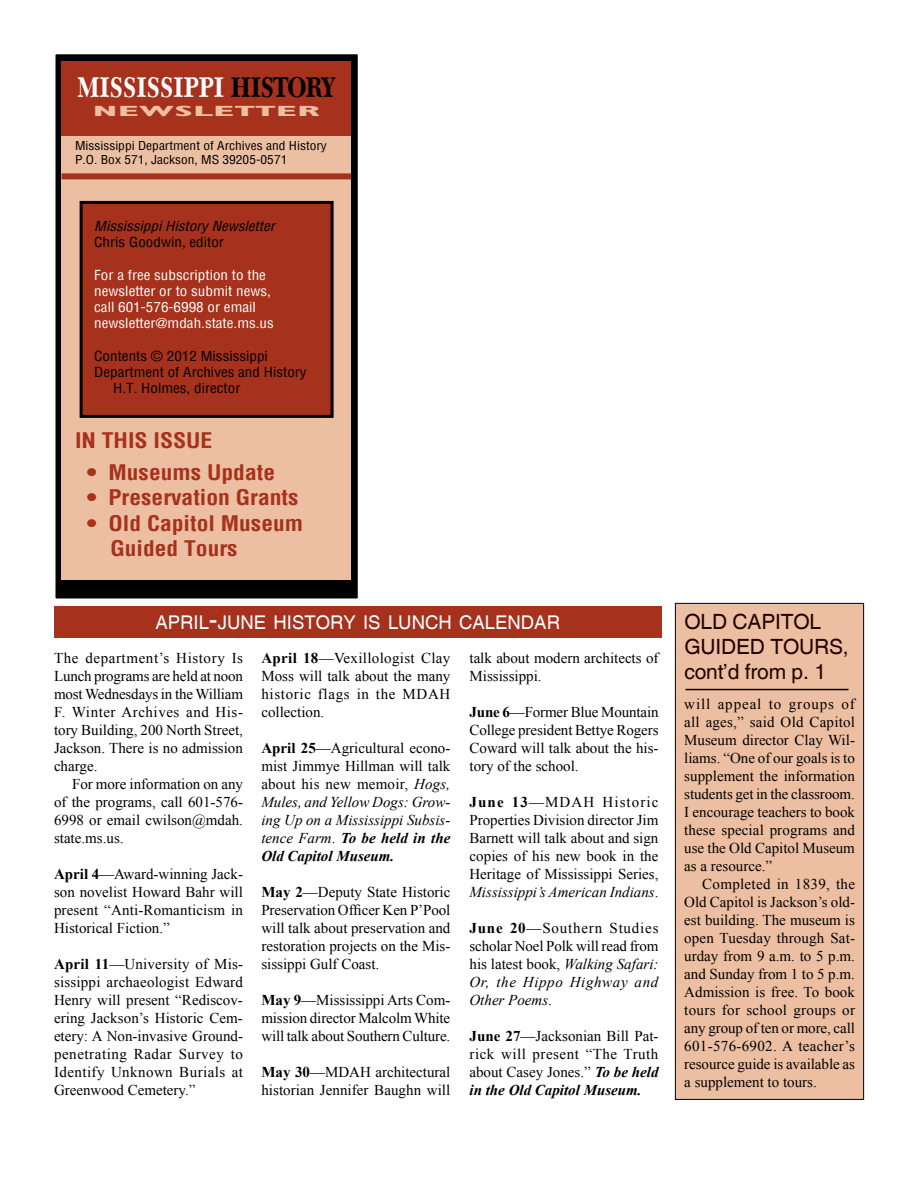
<style>
.page{position:relative;width:918px;height:1188px;background:#fff}
.page>*{position:absolute;margin:0;border:0;box-sizing:border-box;transform-origin:0 0}
.t1{font:700 30px "New Caledonia";color:#fff;scale:.8 1}
.t2{font:700 condensed 21px/25.2px "Helvetica";color:#a6311c;scale:1.12 1}
.t3{font:21px/25.2px "Helvetica";letter-spacing:-.01em;color:#230300}
.t4{font:18.9px "Helvetica";color:#fff}
.t5{font:15px/18px "Times New Roman";color:#000;text-align:justify}
.t6{font:italic 15px/18px "Times New Roman";color:#000;text-align:justify}
.t7{font:700 condensed 14.7px "Gill Sans";color:#ecbfa2;scale:2.83 1}
.t8{font:condensed 13.5px/16.2px "Helvetica";color:#fff;scale:1.12 1}
.t9{font:condensed 13.5px "Helvetica";color:#000;scale:1.12 1}
.t10{font:italic condensed 13.5px "Helvetica";color:#000;scale:1.12 1}
.t11{font:condensed 12px/14.4px "Helvetica";color:#000;scale:1.12 1}
.s1{color:#000}
.s2{font-size:27px}
.s3{font-weight:700}
.s4{font-weight:700;font-style:normal}
.s5{font-style:normal}
.s6{font-style:italic}
.s7{font-weight:700;font-style:italic}
</style>
<div class="page">
<div style="left:54px;top:606px;width:608px;height:32px;background:#a6311c"></div>
<div style="left:55px;top:54px;width:303px;height:545px;background:#000"></div>
<div style="left:54px;top:53px;width:305px;height:547px;border:2px solid #fff"></div>
<div style="left:62px;top:61px;width:289px;height:75px;background:#a6311c"></div>
<div style="left:62px;top:136px;width:289px;height:443px;background:#ecbfa2"></div>
<div style="left:80px;top:201px;width:254px;height:217px;background:#a6311c;border:3px solid #000"></div>
<div style="left:62px;top:173px;width:289px;height:6px;background:#a6311c"></div>
<div style="left:675px;top:603px;width:189px;height:497px;background:#ecbfa2;border:1px solid #000"></div>
<hr style="left:686px;top:689px;width:163px;height:1px;background:#000">
<h1 class="t1" style="left:77px;top:70px;width:325px">MISSISSIPPI <span class="s1">HISTORY</span></h1>
<p class="t7" style="left:92px;top:102px;width:82px">NEWSLETTER</p>
<p class="t11" style="left:75px;top:138px;width:226px">Mississippi Department of Archives and History<br>P.O. Box 571, Jackson, MS 39205-0571</p>
<p class="t10" style="left:94px;top:217px;width:163px">Mississippi History Newsletter</p>
<p class="t9" style="left:94px;top:234px;width:117px">Chris Goodwin, editor</p>
<p class="t8" style="left:94px;top:267px;width:162px">For a free subscription to the newsletter or to submit news, call 601-576-6998 or email newsletter@mdah.state.ms.us</p>
<p class="t9" style="left:94px;top:347px;width:157px">Contents © 2012 Mississippi</p>
<p class="t9" style="left:94px;top:363px;width:191px">Department of Archives and History</p>
<p class="t9" style="left:113px;top:379px;width:115px">H.T. Holmes, director</p>
<h2 class="t2" style="left:75px;top:427px;width:124px">IN THIS ISSUE</h2>
<h2 class="t2" style="left:87px;top:460px;width:170px">• Museums Update</h2>
<h2 class="t2" style="left:87px;top:485px;width:191px">• Preservation Grants</h2>
<h2 class="t2" style="left:110px;top:510px;width:174px;text-indent:-24px">• Old Capitol Museum<br>Guided Tours</h2>
<p class="t4" style="left:155px;top:612px;width:406px">APRIL<span class="s2">-</span>JUNE HISTORY IS LUNCH CALENDAR</p>
<p class="t5" style="left:54px;top:649px;width:191px">The department’s History Is Lunch programs are held at noon most Wednesdays in the William F. Winter Archives and His&shy;tory Building, 200 North Street, Jackson. There is no admission charge.</p>
<p class="t5" style="left:54px;top:775px;width:191px;text-indent:18px">For more information on any of the programs, call 601-576- 6998 or email cwilson@mdah. state.ms.us.</p>
<p class="t5" style="left:54px;top:865px;width:191px"><span class="s3">April 4</span>—Award-winning Jack&shy;son novelist Howard Bahr will present “Anti-Romanticism in Historical Fiction.”</p>
<p class="t5" style="left:54px;top:955px;width:191px"><span class="s3">April 11</span>—University of Mis&shy;sissippi archaeologist Edward Henry will present “Rediscov&shy;ering Jackson’s Historic Cem&shy;etery: A Non-invasive Ground&shy;penetrating Radar Survey to Identify Unknown Burials at Greenwood Cemetery.”</p>
<p class="t5" style="left:261px;top:649px;width:191px"><span class="s3">April 18</span>—Vexillologist Clay Moss will talk about the many historic flags in the MDAH collection.</p>
<p class="t6" style="left:261px;top:739px;width:191px"><span class="s4">April 25</span><span class="s5">—Agricultural econo&shy;mist Jimmye Hillman will talk about his new memoir,</span> Hogs, Mules, and Yellow Dogs: Grow&shy;ing Up on a Mississippi Subsis&shy;tence Farm<span class="s5">.</span> <span class="s3">To be held in the Old Capitol Museum.</span></p>
<p class="t5" style="left:261px;top:883px;width:191px"><span class="s3">May 2</span>—Deputy State Historic Preservation Officer Ken P’Pool will talk about preservation and restoration projects on the Mis&shy;sissippi Gulf Coast.</p>
<p class="t5" style="left:261px;top:991px;width:191px"><span class="s3">May 9</span>—Mississippi Arts Com&shy;mission director Malcolm White will talk about Southern Culture.</p>
<p class="t5" style="left:261px;top:1063px;width:191px"><span class="s3">May 30</span>—MDAH architectural historian Jennifer Baughn will</p>
<p class="t5" style="left:470px;top:649px;width:190px">talk about modern architects of<br>Mississippi.</p>
<p class="t5" style="left:470px;top:703px;width:191px"><span class="s3">June 6</span>—Former Blue Mountain College president Bettye Rogers Coward will talk about the his&shy;tory of the school.</p>
<p class="t5" style="left:470px;top:793px;width:191px"><span class="s3">June 13</span>—MDAH Historic Properties Division director Jim Barnett will talk about and sign copies of his new book in the Heritage of Mississippi Series, <span class="s6">Mississippi’s American Indians</span>.</p>
<p class="t5" style="left:470px;top:919px;width:191px"><span class="s3">June 20</span>—Southern Studies scholar Noel Polk will read from his latest book, <span class="s6">Walking Safari:<br>Or, the Hippo Highway and Other Poems</span>.</p>
<p class="t5" style="left:470px;top:1027px;width:190px"><span class="s3">June 27</span>—Jacksonian Bill Pat&shy;rick will present “The Truth about Casey Jones.” <span class="s7">To be held in the Old Capitol Museum.</span></p>
<h2 class="t3" style="left:684px;top:610px;width:166px">OLD CAPITOL<br>GUIDED TOURS, cont’d from p. 1</h2>
<p class="t5" style="left:684px;top:695px;width:172px">will appeal to groups of all ages,” said Old Capitol Museum director Clay Wil&shy;liams. “One of our goals is to supplement the information students get in the classroom.<br>I encourage teachers to book these special programs and use the Old Capitol Museum as a resource.”</p>
<p class="t5" style="left:684px;top:875px;width:172px;text-indent:18px">Completed in 1839, the Old Capitol is Jackson’s old&shy;est building. The museum is open Tuesday through Sat&shy;urday from 9 a.m. to 5 p.m. and Sunday from 1 to 5 p.m.<br>Admission is free. To book tours for school groups or any group of ten or more, call 601-576-6902. A teacher’s resource guide is available as a supplement to tours.</p>
</div>
